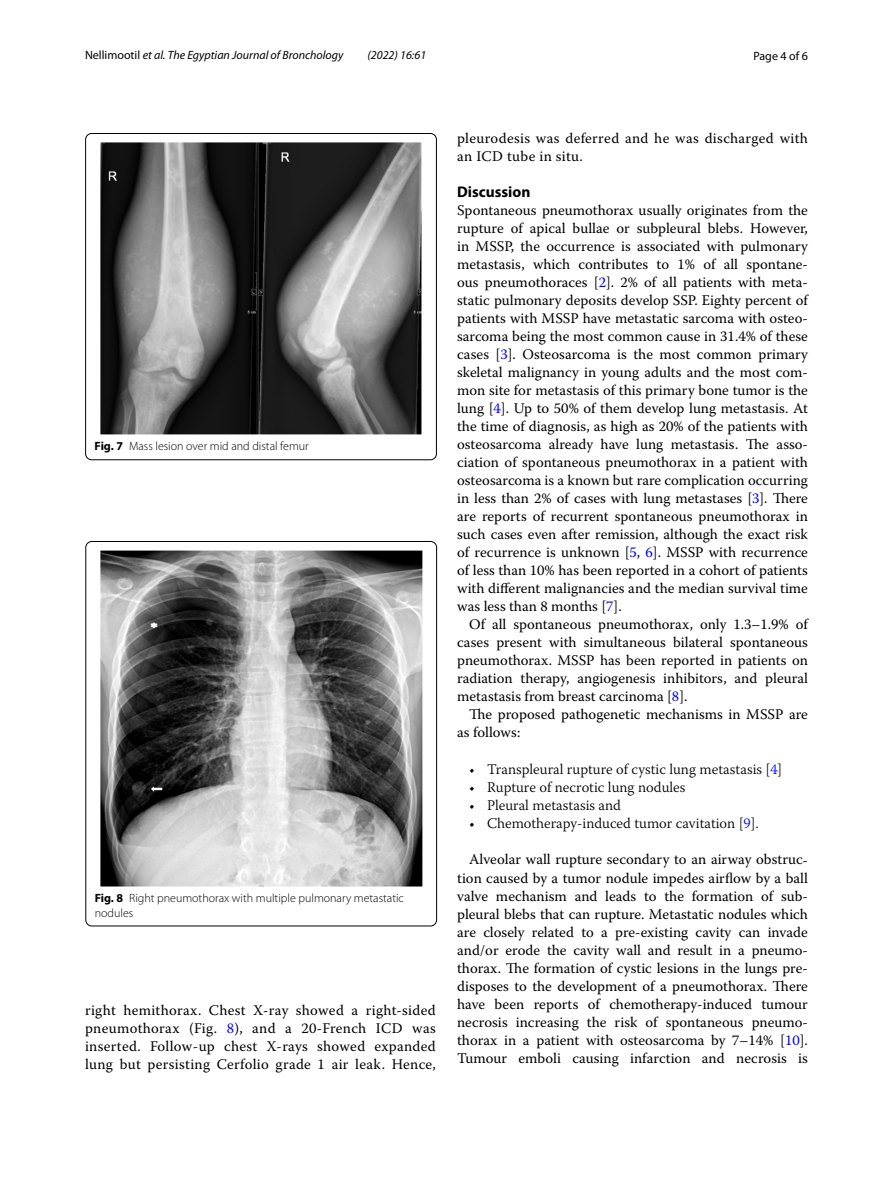
<style>
.page{position:relative;width:893px;height:1187px;background:#fff}
.page>*{position:absolute;margin:0;border:0;box-sizing:border-box;transform-origin:0 0}
.t1{font:700 15.45px "Myriad Pro";color:#000}
.t2{font:14.7px/18px "Warnock Pro";letter-spacing:.005em;color:#000;text-align:justify}
.t3{font:300 14.7px "Warnock Pro";color:#000}
.t4{font:300 12px/15px "Myriad Pro";color:#000}
.t5{font:italic 12px "Myriad Pro";color:#000}
.t6{font:12px "Myriad Pro";color:#000}
.s1{font-style:normal}
.s2{font-weight:700}
.s3{color:#00f}
</style>
<div class="page">
<img style="left:100px;top:142px;width:322px;height:292px">
<div style="left:85px;top:133px;width:352px;height:327px;border:1px solid #000;border-radius:6px"></div>
<img style="left:100px;top:550px;width:322px;height:336px">
<div style="left:86px;top:541px;width:351px;height:385px;border:1px solid #000;border-radius:6px"></div>
<p class="t5" style="left:85px;top:48px;width:260px"><span class="s1">Nellimootil</span> et al. The Egyptian Journal of Bronchology</p>
<p class="t5" style="left:367px;top:48px;width:60px">(2022) 16:61</p>
<p class="t6" style="left:753px;top:48px;width:56px">Page 4 of 6</p>
<p class="t4" style="left:95px;top:438px;width:216px"><span class="s2">Fig. 7</span> Mass lesion over mid and distal femur</p>
<p class="t4" style="left:95px;top:890px;width:311px"><span class="s2">Fig. 8</span> Right pneumothorax with multiple pulmonary metastatic nodules</p>
<p class="t2" style="left:85px;top:1000px;width:352px">right hemithorax. Chest X-ray showed a right-sided pneumothorax (Fig. <span class="s3">8</span>), and a 20-French ICD was inserted. Follow-up chest X-rays showed expanded lung but persisting Cerfolio grade 1 air leak. Hence,</p>
<p class="t2" style="left:457px;top:128px;width:352px">pleurodesis was deferred and he was discharged with an ICD tube in situ.</p>
<p class="t1" style="left:457px;top:181px;width:75px">Discussion</p>
<p class="t2" style="left:457px;top:200px;width:352px">Spontaneous pneumothorax usually originates from the rupture of apical bullae or subpleural blebs. However, in MSSP, the occurrence is associated with pulmonary metastasis, which contributes to 1% of all spontane&shy;ous pneumothoraces [<span class="s3">2</span>]. 2% of all patients with meta&shy;static pulmonary deposits develop SSP. Eighty percent of patients with MSSP have metastatic sarcoma with osteo&shy;sarcoma being the most common cause in 31.4% of these cases [<span class="s3">3</span>]. Osteosarcoma is the most common primary skeletal malignancy in young adults and the most com&shy;mon site for metastasis of this primary bone tumor is the lung [<span class="s3">4</span>]. Up to 50% of them develop lung metastasis. At the time of diagnosis, as high as 20% of the patients with osteosarcoma already have lung metastasis. The asso&shy;ciation of spontaneous pneumothorax in a patient with osteosarcoma is a known but rare complication occurring in less than 2% of cases with lung metastases [<span class="s3">3</span>]. There are reports of recurrent spontaneous pneumothorax in such cases even after remission, although the exact risk of recurrence is unknown [<span class="s3">5</span>, <span class="s3">6</span>]. MSSP with recurrence of less than 10% has been reported in a cohort of patients with different malignancies and the median survival time was less than 8 months [<span class="s3">7</span>].</p>
<p class="t2" style="left:457px;top:614px;width:352px;text-indent:12px">Of all spontaneous pneumothorax, only 1.3–1.9% of cases present with simultaneous bilateral spontaneous pneumothorax. MSSP has been reported in patients on radiation therapy, angiogenesis inhibitors, and pleural metastasis from breast carcinoma [<span class="s3">8</span>].</p>
<p class="t2" style="left:457px;top:704px;width:352px;text-indent:12px">The proposed pathogenetic mechanisms in MSSP are as follows:</p>
<p class="t3" style="left:469px;top:760px;width:315px">• Transpleural rupture of cystic lung metastasis [<span class="s3">4</span>]</p>
<p class="t3" style="left:469px;top:778px;width:218px">• Rupture of necrotic lung nodules</p>
<p class="t3" style="left:469px;top:796px;width:153px">• Pleural metastasis and</p>
<p class="t3" style="left:469px;top:814px;width:291px">• Chemotherapy-induced tumor cavitation [<span class="s3">9</span>].</p>
<p class="t2" style="left:457px;top:850px;width:352px;text-indent:12px">Alveolar wall rupture secondary to an airway obstruc&shy;tion caused by a tumor nodule impedes airflow by a ball valve mechanism and leads to the formation of sub&shy;pleural blebs that can rupture. Metastatic nodules which are closely related to a pre-existing cavity can invade and/or erode the cavity wall and result in a pneumo&shy;thorax. The formation of cystic lesions in the lungs pre&shy;disposes to the development of a pneumothorax. There have been reports of chemotherapy-induced tumour necrosis increasing the risk of spontaneous pneumo&shy;thorax in a patient with osteosarcoma by 7–14% [<span class="s3">10</span>].<br>Tumour emboli causing infarction and necrosis is</p>
</div>
